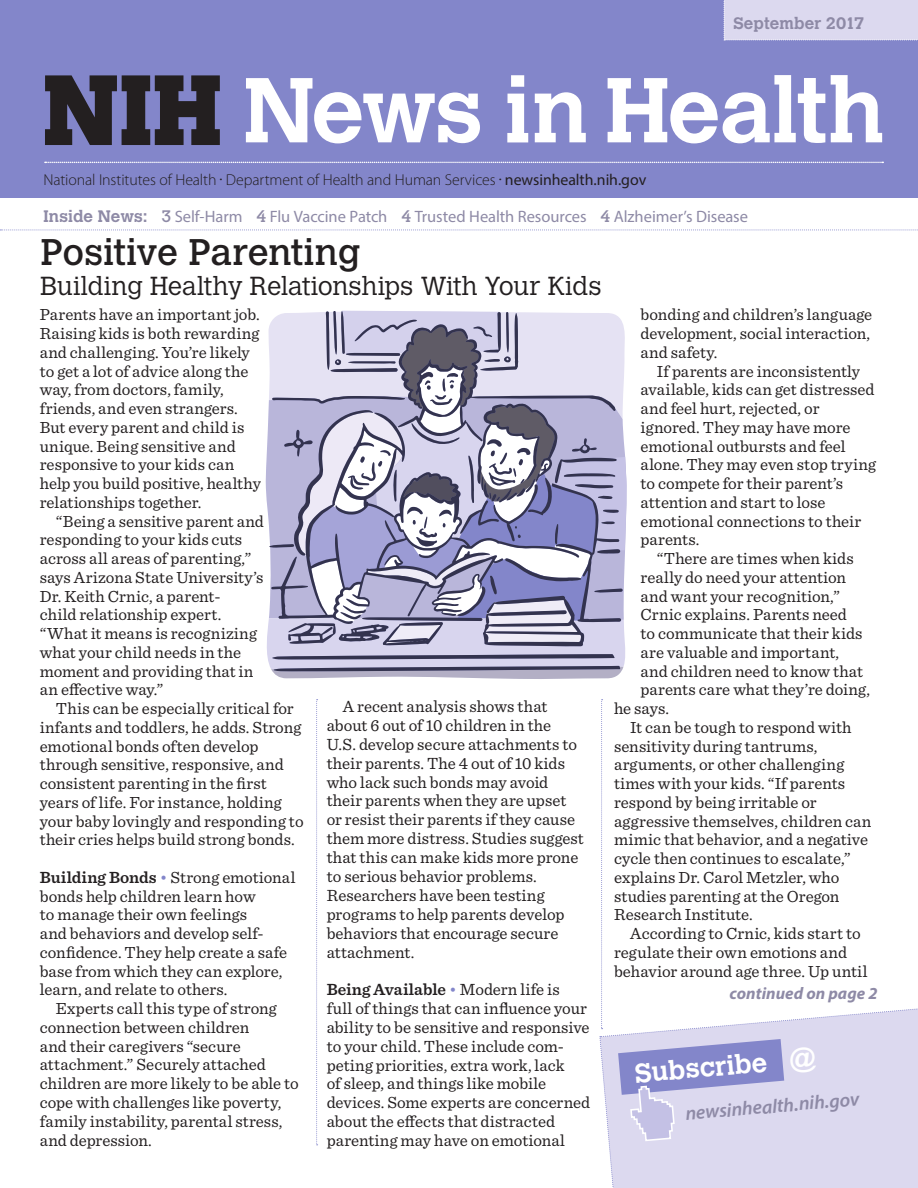
<style>
.page{position:relative;width:918px;height:1188px;background:#fff}
.page>*{position:absolute;margin:0;border:0;box-sizing:border-box;transform-origin:0 0}
.t1{font:36.75px "Calvert MT Std";letter-spacing:-.01em;color:#231f20}
.t2{font:700 26.85px "Calvert MT Std";color:#fff}
.t3{font:300 25.8px "Calvert MT Std";color:#231f20}
.NewsIH_Body{font:italic 600 19.5px "Myriad Pro";color:#8e8aa6}
.NewsIH_Body-2{font:16.95px/18.9px "Sentinel";color:#231f20}
.NewsIH_Body-3{font:16.8px/18.8px "Sentinel";color:#231f20}
.NewsIH_Body_First{font:16.8px/18.8px "Sentinel";color:#231f20}
.NewsIH_Body-4{font:600 16.8px "Sentinel";letter-spacing:.005em;color:#231f20}
.t4{font:italic 700 16.8px "Myriad Pro";letter-spacing:.005em;color:#8e8aa6}
.t5{font:16.5px "Myriad Pro";letter-spacing:-.005em;color:#8e8aa6}
.t6{font:700 16.5px "Calvert MT Std";color:#8e8aa6}
.t7{font:300 15.9px "Myriad Pro";letter-spacing:-.005em;color:#231f20}
.s1{font-weight:400}
.s2{font-family:"Calvert MT Std";font-weight:700}
.s3{font-family:"Calvert MT Std"}
.s4{font-weight:600}
.s5{color:#8386ca}
.s6{font-size:16.8px}
.s7{font-weight:400;color:#8386ca}
.s8{font-weight:400;font-size:16.95px}
.s9{font-size:16.95px}
</style>
<div class="page">
<div style="left:0;top:0;width:918px;height:198px;background:#8386ca"></div>
<svg style="left:45px;top:75px;width:175px;height:70px"></svg>
<svg style="left:246px;top:78px;width:234px;height:65px"></svg>
<svg style="left:535px;top:92px;width:51px;height:50px"></svg>
<svg style="left:608px;top:75px;width:217px;height:68px"></svg>
<svg style="left:831px;top:75px;width:51px;height:67px"></svg>
<svg style="left:507px;top:75px;width:21px;height:67px"></svg>
<svg style="left:0;top:229px;width:918px;height:1px"></svg>
<svg style="left:316px;top:699px;width:2px;height:446px"></svg>
<div style="left:724px;top:0;width:194px;height:41px;background:#dcd9ef"></div>
<svg style="left:265px;top:311px;width:362px;height:368px;background:#b2b0ca"></svg>
<svg style="left:45px;top:162px;width:838px;height:1px"></svg>
<svg style="left:599px;top:699px;width:319px;height:489px"></svg>
<p class="t6" style="left:733px;top:13px;width:132px">September 2017</p>
<p class="t7" style="left:44px;top:171px;width:604px">National Institutes of Health <sup>•</sup> Department of Health and Human Services <sup>•</sup> <span class="s1">newsinhealth.nih.gov</span></p>
<p class="t5" style="left:44px;top:206px;width:706px"><span class="s2">Inside News:</span> <span class="s3">3</span> Self-Harm <span class="s3">4</span> Flu Vaccine Patch <span class="s3">4</span> Trusted Health Resources <span class="s3">4</span> Alzheimer’s Disease</p>
<p class="t1" style="left:40px;top:231px;width:322px">Positive Parenting</p>
<p class="t3" style="left:40px;top:271px;width:563px">Building Healthy Relationships With Your Kids</p>
<p class="NewsIH_Body_First" style="left:40px;top:304px;width:223px">Parents have an important job.<br>Raising kids is both rewarding and challenging. You’re likely to get a lot of advice along the way, from doctors, family, friends, and even strangers.<br>But every parent and child is unique. Being sensitive and responsive to your kids can help you build positive, healthy relationships together.</p>
<p class="NewsIH_Body-3" style="left:40px;top:511px;width:226px;text-indent:16px">“Being a sensitive parent and responding to your kids cuts across all areas of parenting,” says Arizona State University’s<br>Dr. Keith Crnic, a parent-<br>child relationship expert. “What it means is recognizing what your child needs in the moment and providing that in an effective way.”</p>
<p class="NewsIH_Body-3" style="left:40px;top:698px;width:265px;text-indent:16px">This can be especially critical for infants and toddlers, he adds. Strong emotional bonds often develop through sensitive, responsive, and consistent parenting in the first years of life. For instance, holding your baby lovingly and responding to their cries helps build strong bonds.</p>
<p class="NewsIH_Body-3" style="left:40px;top:867px;width:257px"><span class="s4">Building Bonds</span> <span class="s5">•</span> Strong emotional bonds help children learn how<br>to manage their own feelings<br>and behaviors and develop self&shy;confidence. They help create a safe base from which they can explore, learn, and relate to others.</p>
<p class="NewsIH_Body-3" style="left:40px;top:998px;width:239px;text-indent:16px">Experts call this type of strong connection between children and their caregivers “secure</p>
<p class="NewsIH_Body-2" style="left:40px;top:1054px;width:261px"><span class="s6">attachment.”</span> Securely attached children are more likely to be able to cope with challenges like poverty, family instability, parental stress, and depression.</p>
<p class="NewsIH_Body-2" style="left:327px;top:696px;width:259px;text-indent:16px">A recent analysis shows that about 6 out of 10 children in the<br>U.S. develop secure attachments to their parents. The 4 out of 10 kids who lack such bonds may avoid their parents when they are upset or resist their parents if they cause them more distress. Studies suggest that this can make kids more prone to serious behavior problems.<br>Researchers have been testing programs to help parents develop behaviors that encourage secure attachment.</p>
<p class="NewsIH_Body-4" style="left:327px;top:977px;width:235px">Being Available <span class="s7">•</span> <span class="s8">Modern life is</span></p>
<p class="NewsIH_Body-2" style="left:327px;top:998px;width:264px">full of things that can influence your ability to be sensitive and responsive to your child. These include com-</p>
<p class="NewsIH_Body-3" style="left:327px;top:1055px;width:265px"><span class="s9">peting</span> priorities, extra work, lack<br>of sleep, and things like mobile devices. Some experts are concerned about the effects that distracted parenting may have on emotional</p>
<p class="NewsIH_Body-3" style="left:641px;top:304px;width:233px">bonding and children’s language development, social interaction, and safety.</p>
<p class="NewsIH_Body-3" style="left:641px;top:361px;width:237px;text-indent:16px">If parents are inconsistently available, kids can get distressed and feel hurt, rejected, or ignored. They may have more emotional outbursts and feel alone. They may even stop trying to compete for their parent’s attention and start to lose emotional connections to their parents.</p>
<p class="NewsIH_Body-3" style="left:657px;top:548px;width:198px">“There are times when kids</p>
<p class="NewsIH_Body-3" style="left:641px;top:567px;width:207px">really do need your attention</p>
<p class="NewsIH_Body-3" style="left:641px;top:586px;width:201px">and want your recognition,”</p>
<p class="NewsIH_Body-3" style="left:641px;top:604px;width:208px">Crnic explains. Parents need</p>
<p class="NewsIH_Body-3" style="left:641px;top:623px;width:223px">to communicate that their kids</p>
<p class="NewsIH_Body-3" style="left:641px;top:642px;width:200px">are valuable and important,</p>
<p class="NewsIH_Body-3" style="left:641px;top:661px;width:224px">and children need to know that</p>
<p class="NewsIH_Body-3" style="left:641px;top:679px;width:231px">parents care what they’re doing,</p>
<p class="NewsIH_Body-3" style="left:614px;top:698px;width:57px">he says.</p>
<p class="NewsIH_Body-3" style="left:614px;top:717px;width:259px;text-indent:16px">It can be tough to respond with sensitivity during tantrums, arguments, or other challenging times with your kids. “If parents respond by being irritable or aggressive themselves, children can mimic that behavior, and a negative cycle then continues to escalate,” explains Dr. Carol Metzler, who studies parenting at the Oregon<br>Research Institute.</p>
<p class="NewsIH_Body-3" style="left:614px;top:923px;width:255px;text-indent:16px">According to Crnic, kids start to regulate their own emotions and behavior around age three. Up until</p>
<p class="t4" style="left:729px;top:982px;width:150px">continued on page 2</p>
<p class="t2" style="left:634px;top:1056px;width:134px;rotate:-5deg">Subscribe</p>
<p class="NewsIH_Body" style="left:684px;top:1101px;width:176px;rotate:-5deg">newsinhealth.nih.gov</p>
</div>
